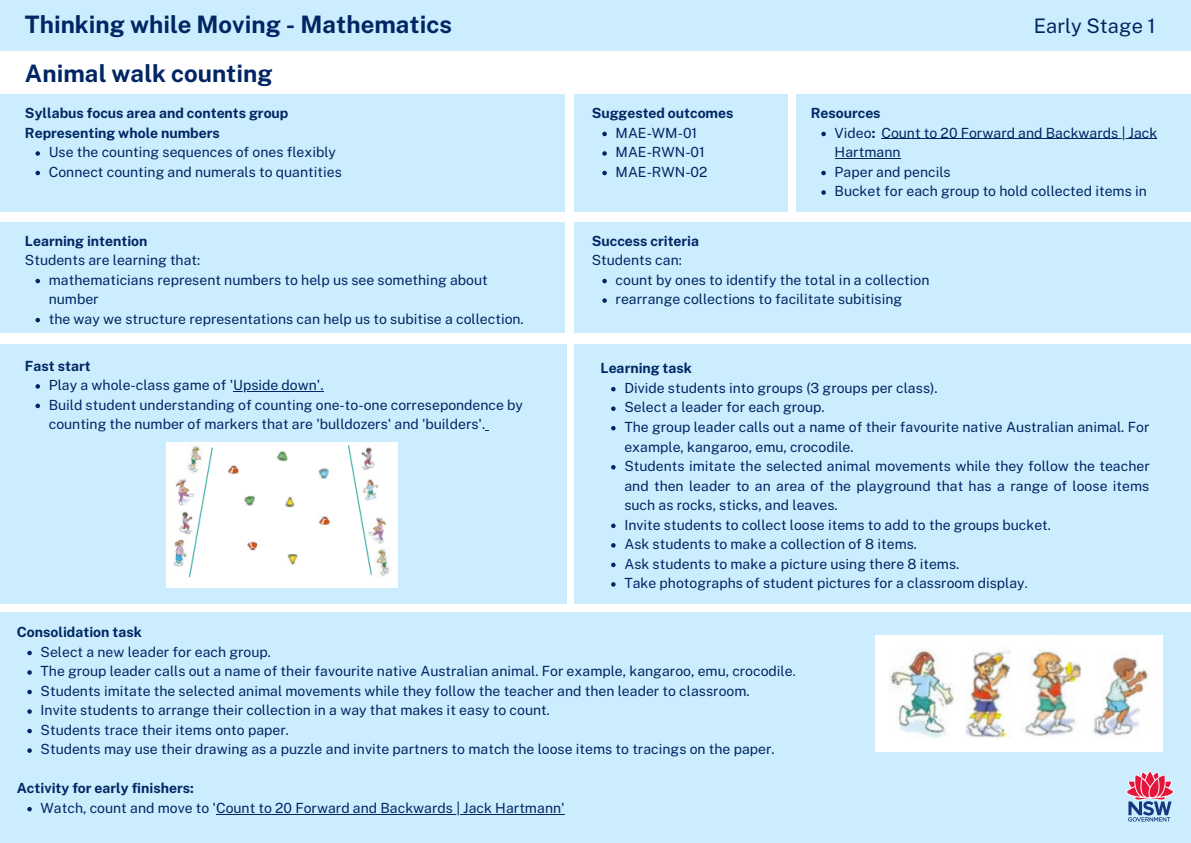
<style>
.page{position:relative;width:1191px;height:843px;background:#fff}
.page>*{position:absolute;margin:0;border:0;box-sizing:border-box;transform-origin:0 0}
.t1{font:700 24px "Public Sans";color:#002664}
.t2{font:20px "Public Sans";color:#002664}
.t3{font:14px/19.5px "Public Sans";color:#002664}
.t4{font:700 14px/19.5px "Public Sans";color:#002664}
.s1{font-weight:700}
</style>
<div class="page">
<div style="left:0;top:0;width:1190px;height:50px;background:#cbedfd"></div>
<div style="left:0;top:94px;width:565px;height:118px;background:#cbedfd"></div>
<div style="left:574px;top:94px;width:213px;height:118px;background:#cbedfd"></div>
<div style="left:796px;top:94px;width:394px;height:118px;background:#cbedfd"></div>
<div style="left:0;top:222px;width:565px;height:111px;background:#cbedfd"></div>
<svg style="left:35px;top:279px;width:5px;height:4px"></svg>
<svg style="left:35px;top:318px;width:5px;height:4px"></svg>
<div style="left:574px;top:222px;width:616px;height:111px;background:#cbedfd"></div>
<div style="left:0;top:344px;width:566px;height:259px;background:#cbedfd"></div>
<img style="left:166px;top:442px;width:231px;height:145px">
<svg style="left:35px;top:384px;width:5px;height:4px"></svg>
<hr style="left:233px;top:391px;width:90px;height:1px;background:#002664">
<svg style="left:35px;top:403px;width:5px;height:5px"></svg>
<div style="left:574px;top:344px;width:616px;height:259px;background:#cbedfd"></div>
<div style="left:0;top:611px;width:1190px;height:231px;background:#cbedfd"></div>
<svg style="left:27px;top:650px;width:5px;height:5px"></svg>
<svg style="left:27px;top:670px;width:5px;height:4px"></svg>
<svg style="left:27px;top:689px;width:5px;height:5px"></svg>
<svg style="left:27px;top:709px;width:5px;height:4px"></svg>
<svg style="left:27px;top:728px;width:5px;height:5px"></svg>
<svg style="left:27px;top:748px;width:5px;height:4px"></svg>
<svg style="left:27px;top:806px;width:5px;height:5px"></svg>
<hr style="left:216px;top:813px;width:345px;height:1px;background:#002664">
<svg style="left:1126px;top:771px;width:47px;height:50px"></svg>
<img style="left:875px;top:635px;width:287px;height:116px">
<svg style="left:35px;top:151px;width:5px;height:5px"></svg>
<svg style="left:35px;top:171px;width:5px;height:4px"></svg>
<svg style="left:602px;top:132px;width:4px;height:4px"></svg>
<svg style="left:602px;top:151px;width:4px;height:5px"></svg>
<svg style="left:602px;top:171px;width:4px;height:4px"></svg>
<svg style="left:821px;top:132px;width:4px;height:4px"></svg>
<hr style="left:881px;top:138px;width:276px;height:1px;background:#002664">
<hr style="left:834px;top:158px;width:66px;height:1px;background:#002664">
<svg style="left:821px;top:171px;width:4px;height:4px"></svg>
<svg style="left:821px;top:190px;width:4px;height:5px"></svg>
<svg style="left:602px;top:279px;width:4px;height:4px"></svg>
<svg style="left:602px;top:298px;width:4px;height:5px"></svg>
<svg style="left:611px;top:387px;width:4px;height:4px"></svg>
<svg style="left:611px;top:406px;width:4px;height:5px"></svg>
<svg style="left:611px;top:426px;width:4px;height:4px"></svg>
<svg style="left:611px;top:465px;width:4px;height:4px"></svg>
<svg style="left:611px;top:523px;width:4px;height:5px"></svg>
<svg style="left:611px;top:543px;width:4px;height:4px"></svg>
<svg style="left:611px;top:562px;width:4px;height:5px"></svg>
<svg style="left:611px;top:582px;width:4px;height:4px"></svg>
<h1 class="t1" style="left:25px;top:10px;width:428px">Thinking while Moving - Mathematics</h1>
<h2 class="t2" style="left:1033px;top:14px;width:123px">Early Stage 1</h2>
<h1 class="t1" style="left:25px;top:59px;width:249px">Animal walk counting</h1>
<p class="t4" style="left:25px;top:103px;width:265px">Syllabus focus area and contents group<br>Representing whole numbers</p>
<p class="t3" style="left:49px;top:142px;width:294px">Use the counting sequences of ones flexibly<br>Connect counting and numerals to quantities</p>
<p class="t4" style="left:591px;top:103px;width:143px">Suggested outcomes</p>
<p class="t3" style="left:615px;top:123px;width:93px">MAE-WM-01<br>MAE-RWN-01<br>MAE-RWN-02</p>
<p class="t4" style="left:810px;top:103px;width:71px">Resources</p>
<p class="t3" style="left:834px;top:123px;width:324px">Video<span class="s1">:</span> Count to 20 Forward and Backwards | Jack<br>Hartmann<br>Paper and pencils<br>Bucket for each group to hold collected items in</p>
<p class="t4" style="left:25px;top:231px;width:124px">Learning intention</p>
<p class="t3" style="left:25px;top:250px;width:177px">Students are learning that:</p>
<p class="t4" style="left:591px;top:231px;width:109px">Success criteria</p>
<p class="t3" style="left:591px;top:250px;width:92px">Students can:</p>
<p class="t3" style="left:49px;top:270px;width:476px">mathematicians represent numbers to help us see something about number<br>the way we structure representations can help us to subitise a collection.</p>
<p class="t3" style="left:615px;top:270px;width:315px">count by ones to identify the total in a collection rearrange collections to facilitate subitising</p>
<p class="t4" style="left:25px;top:355px;width:67px">Fast start</p>
<p class="t4" style="left:600px;top:358px;width:93px">Learning task</p>
<p class="t3" style="left:49px;top:375px;width:475px">Play a whole-class game of 'Upside down'.<br>Build student understanding of counting one-to-one corresepondence by counting the number of markers that are 'bulldozers' and 'builders'.</p>
<p class="t3" style="left:624px;top:378px;width:527px">Divide students into groups (3 groups per class).<br>Select a leader for each group.<br>The group leader calls out a name of their favourite native Australian animal. For example, kangaroo, emu, crocodile.<br>Students imitate the selected animal movements while they follow the teacher and then leader to an area of the playground that has a range of loose items such as rocks, sticks, and leaves.<br>Invite students to collect loose items to add to the groups bucket.<br>Ask students to make a collection of 8 items.<br>Ask students to make a picture using there 8 items.<br>Take photographs of student pictures for a classroom display.</p>
<p class="t4" style="left:17px;top:622px;width:127px">Consolidation task</p>
<p class="t3" style="left:41px;top:641px;width:756px">Select a new leader for each group.<br>The group leader calls out a name of their favourite native Australian animal. For example, kangaroo, emu, crocodile.<br>Students imitate the selected animal movements while they follow the teacher and then leader to classroom.<br>Invite students to arrange their collection in a way that makes it easy to count.<br>Students trace their items onto paper.<br>Students may use their drawing as a puzzle and invite partners to match the loose items to tracings on the paper.</p>
<p class="t4" style="left:17px;top:778px;width:178px">Activity for early finishers:</p>
<p class="t3" style="left:41px;top:797px;width:525px">Watch, count and move to 'Count to 20 Forward and Backwards | Jack Hartmann'</p>
</div>
